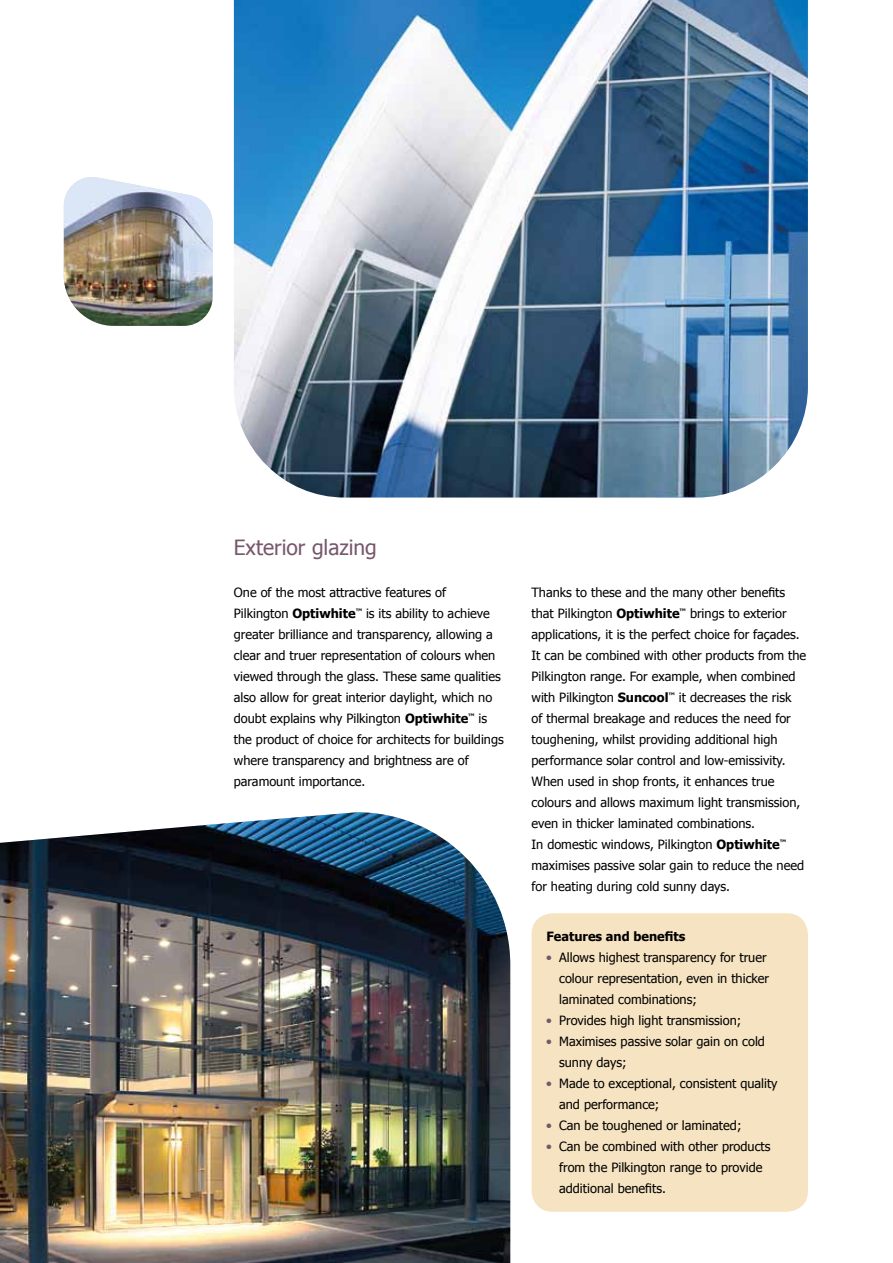
<style>
.page{position:relative;width:893px;height:1263px;background:#fff}
.page>*{position:absolute;margin:0;border:0;box-sizing:border-box;transform-origin:0 0}
.t1{font:21px "Tahoma";color:#77576b}
.t2{font:12.75px/21px "Tahoma";color:#000}
.t3{font:700 12.75px "Tahoma";color:#000}
.s1{font-weight:700}
.s2{color:#77576b}
</style>
<div class="page">
<div style="left:531px;top:913px;width:277px;height:299px;background:#f5e3c1;border-radius:21px"></div>
<img style="left:64px;top:177px;width:149px;height:149px">
<img style="left:234px;top:0;width:574px;height:497px">
<img style="left:0;top:812px;width:510px;height:451px">
<h1 class="t1" style="left:234px;top:533px;width:145px">Exterior glazing</h1>
<p class="t2" style="left:234px;top:581px;width:271px">One of the most attractive features of Pilkington <span class="s1">Optiwhite</span><sup>™</sup> is its ability to achieve greater brilliance and transparency, allowing a clear and truer representation of colours when viewed through the glass. These same qualities also allow for great interior daylight, which no doubt explains why Pilkington <span class="s1">Optiwhite</span><sup>™</sup> is the product of choice for architects for buildings where transparency and brightness are of paramount importance.</p>
<p class="t2" style="left:531px;top:581px;width:276px">Thanks to these and the many other benefits that Pilkington <span class="s1">Optiwhite</span><sup>™</sup> brings to exterior applications, it is the perfect choice for façades.<br>It can be combined with other products from the Pilkington range. For example, when combined with Pilkington <span class="s1">Suncool</span><sup>™</sup> it decreases the risk<br>of thermal breakage and reduces the need for toughening, whilst providing additional high performance solar control and low-emissivity.<br>When used in shop fronts, it enhances true colours and allows maximum light transmission, even in thicker laminated combinations.<br>In domestic windows, Pilkington <span class="s1">Optiwhite</span><sup>™ </sup>maximises passive solar gain to reduce the need for heating during cold sunny days.</p>
<p class="t3" style="left:546px;top:927px;width:140px">Features and benefits</p>
<p class="t2" style="left:559px;top:946px;width:211px;text-indent:-13px"><span class="s2">●</span> Allows highest transparency for truer colour representation, even in thicker laminated combinations;</p>
<p class="t2" style="left:546px;top:1009px;width:196px"><span class="s2">●</span> Provides high light transmission;</p>
<p class="t2" style="left:559px;top:1030px;width:207px;text-indent:-13px"><span class="s2">●</span> Maximises passive solar gain on cold sunny days;</p>
<p class="t2" style="left:559px;top:1072px;width:220px;text-indent:-13px"><span class="s2">●</span> Made to exceptional, consistent quality and performance;</p>
<p class="t2" style="left:546px;top:1114px;width:197px"><span class="s2">●</span> Can be toughened or laminated;</p>
<p class="t2" style="left:559px;top:1135px;width:213px;text-indent:-13px"><span class="s2">●</span> Can be combined with other products from the Pilkington range to provide additional benefits.</p>
</div>
